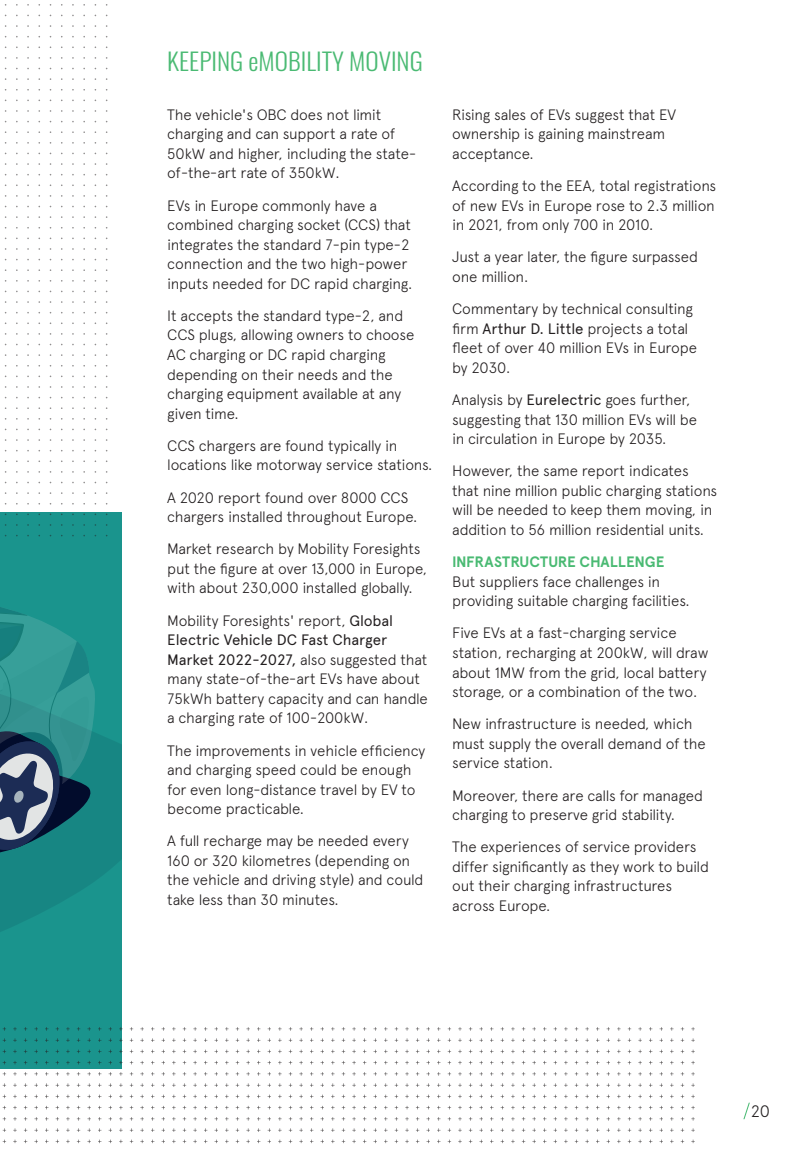
<style>
.page{position:relative;width:808px;height:1149px;background:#fff}
.page>*{position:absolute;margin:0;border:0;box-sizing:border-box;transform-origin:0 0}
.Body_Copy_White{font:300 24px "Oswald";color:#4aba73;scale:1.05 1}
.t1{font:300 16.5px "Apercu Avnet";color:#231f20}
.Body_Copy_Black{font:300 15px/19.5px "Apercu Avnet";letter-spacing:-.015em;color:#231f20}
.s1{font-weight:400}
.s2{font-weight:700;color:#4aba73}
</style>
<div class="page">
<div style="left:0;top:512px;width:122px;height:555px;background:#1a948d"></div>
<svg style="left:100px;top:735px;width:22px;height:142px;fill:#178683"></svg>
<svg style="left:0;top:607px;width:100px;height:325px"></svg>
<svg style="left:3px;top:1027px;width:692px;height:115px"></svg>
<svg style="left:4px;top:4px;width:103px;height:533px"></svg>
<svg style="left:743px;top:1102px;width:7px;height:16px"></svg>
<p class="Body_Copy_White" style="left:167px;top:40px;width:245px">KEEPING eMOBILITY MOVING</p>
<p class="Body_Copy_Black" style="left:167px;top:103px;width:250px">The vehicle's OBC does not limit charging and can support a rate of<br>50kW and higher, including the state&shy;of-the-art rate of 350kW.</p>
<p class="Body_Copy_Black" style="left:167px;top:194px;width:247px">EVs in Europe commonly have a combined charging socket (CCS) that integrates the standard 7-pin type-2 connection and the two high-power inputs needed for DC rapid charging.</p>
<p class="Body_Copy_Black" style="left:167px;top:304px;width:249px">It accepts the standard type-2, and<br>CCS plugs, allowing owners to choose<br>AC charging or DC rapid charging depending on their needs and the charging equipment available at any given time.</p>
<p class="Body_Copy_Black" style="left:167px;top:434px;width:267px">CCS chargers are found typically in locations like motorway service stations.</p>
<p class="Body_Copy_Black" style="left:167px;top:486px;width:252px">A 2020 report found over 8000 CCS chargers installed throughout Europe.</p>
<p class="Body_Copy_Black" style="left:167px;top:538px;width:261px">Market research by Mobility Foresights put the figure at over 13,000 in Europe, with about 230,000 installed globally.</p>
<p class="Body_Copy_Black" style="left:167px;top:609px;width:262px">Mobility Foresights' report, <span class="s1">Global Electric Vehicle DC Fast Charger Market 2022-2027,</span> also suggested that many state-of-the-art EVs have about 75kWh battery capacity and can handle a charging rate of 100-200kW.</p>
<p class="Body_Copy_Black" style="left:167px;top:739px;width:260px">The improvements in vehicle efficiency and charging speed could be enough for even long-distance travel by EV to become practicable.</p>
<p class="Body_Copy_Black" style="left:167px;top:829px;width:258px">A full recharge may be needed every 160 or 320 kilometres (depending on the vehicle and driving style) and could take less than 30 minutes.</p>
<p class="Body_Copy_Black" style="left:452px;top:103px;width:225px">Rising sales of EVs suggest that EV ownership is gaining mainstream acceptance.</p>
<p class="Body_Copy_Black" style="left:452px;top:175px;width:266px;text-align:justify">According to the EEA, total registrations of new EVs in Europe rose to 2.3 million in 2021, from only 700 in 2010.</p>
<p class="Body_Copy_Black" style="left:452px;top:246px;width:247px">Just a year later, the figure surpassed one million.</p>
<p class="Body_Copy_Black" style="left:452px;top:298px;width:246px">Commentary by technical consulting firm <span class="s1">Arthur D. Little</span> projects a total fleet of over 40 million EVs in Europe by 2030.</p>
<p class="Body_Copy_Black" style="left:452px;top:388px;width:246px">Analysis by <span class="s1">Eurelectric</span> goes further, suggesting that 130 million EVs will be in circulation in Europe by 2035.</p>
<p class="Body_Copy_Black" style="left:452px;top:460px;width:267px">However, the same report indicates that nine million public charging stations will be needed to keep them moving, in addition to 56 million residential units.</p>
<p class="Body_Copy_Black" style="left:452px;top:550px;width:239px"><span class="s2">INFRASTRUCTURE CHALLENGE<br></span>But suppliers face challenges in providing suitable charging facilities.</p>
<p class="Body_Copy_Black" style="left:452px;top:622px;width:258px">Five EVs at a fast-charging service station, recharging at 200kW, will draw about 1MW from the grid, local battery storage, or a combination of the two.</p>
<p class="Body_Copy_Black" style="left:452px;top:712px;width:255px">New infrastructure is needed, which must supply the overall demand of the service station.</p>
<p class="Body_Copy_Black" style="left:452px;top:784px;width:253px">Moreover, there are calls for managed charging to preserve grid stability.</p>
<p class="Body_Copy_Black" style="left:452px;top:835px;width:258px">The experiences of service providers differ significantly as they work to build out their charging infrastructures across Europe.</p>
<p class="t1" style="left:751px;top:1098px;width:21px">20</p>
</div>
